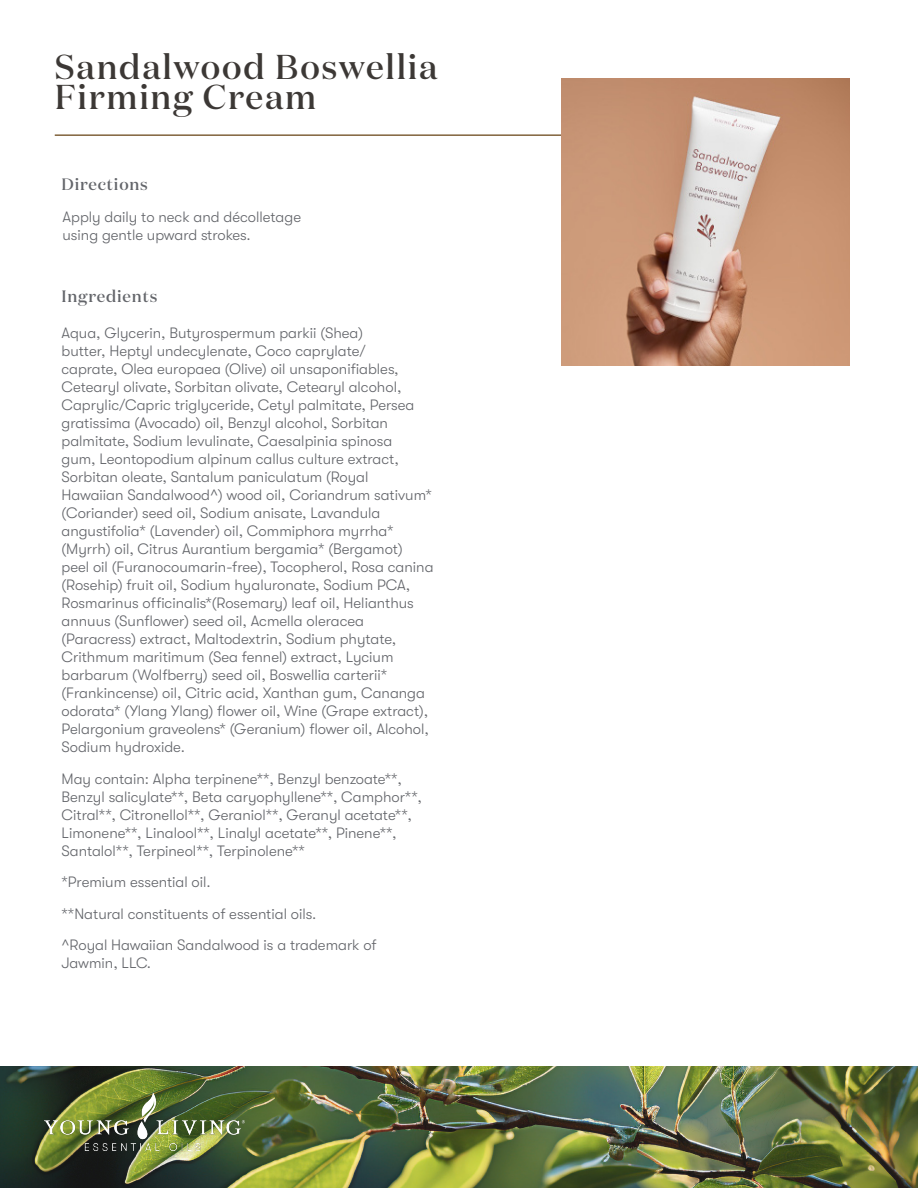
<style>
.page{position:relative;width:918px;height:1188px;background:#fff}
.page>*{position:absolute;margin:0;border:0;box-sizing:border-box;transform-origin:0 0}
.t1{font:500 34.5px/30px "Domaine Display";letter-spacing:.05em;color:#3c3835}
.t2{font:500 16.5px "Domaine Display";letter-spacing:.05em;color:#63656a}
.Bullets{font:300 15px/18px "GT Walsheim Pro";color:#63656a}
</style>
<div class="page">
<hr style="left:55px;top:134px;width:544px;height:2px;background:#80623b">
<img style="left:562px;top:78px;width:287px;height:288px">
<img style="left:0;top:1066px;width:918px;height:122px">
<img style="left:45px;top:1092px;width:200px;height:58px">
<p class="t1" style="left:55px;top:51px;width:384px">Sandalwood Boswellia<br>Firming Cream</p>
<p class="t2" style="left:62px;top:174px;width:88px">Directions</p>
<p class="Bullets" style="left:63px;top:208px;width:240px">Apply daily to neck and décolletage using gentle upward strokes.</p>
<p class="t2" style="left:62px;top:286px;width:97px">Ingredients</p>
<p class="Bullets" style="left:62px;top:324px;width:374px">Aqua, Glycerin, Butyrospermum parkii (Shea)<br>butter, Heptyl undecylenate, Coco caprylate/<br>caprate, Olea europaea (Olive) oil unsaponifiables, Cetearyl olivate, Sorbitan olivate, Cetearyl alcohol, Caprylic/Capric triglyceride, Cetyl palmitate, Persea gratissima (Avocado) oil, Benzyl alcohol, Sorbitan palmitate, Sodium levulinate, Caesalpinia spinosa<br>gum, Leontopodium alpinum callus culture extract, Sorbitan oleate, Santalum paniculatum (Royal Hawaiian Sandalwood^) wood oil, Coriandrum sativum* (Coriander) seed oil, Sodium anisate, Lavandula angustifolia* (Lavender) oil, Commiphora myrrha* (Myrrh) oil, Citrus Aurantium bergamia* (Bergamot) peel oil (Furanocoumarin-free), Tocopherol, Rosa canina (Rosehip) fruit oil, Sodium hyaluronate, Sodium PCA, Rosmarinus officinalis*(Rosemary) leaf oil, Helianthus annuus (Sunflower) seed oil, Acmella oleracea (Paracress) extract, Maltodextrin, Sodium phytate, Crithmum maritimum (Sea fennel) extract, Lycium barbarum (Wolfberry) seed oil, Boswellia carterii* (Frankincense) oil, Citric acid, Xanthan gum, Cananga odorata* (Ylang Ylang) flower oil, Wine (Grape extract), Pelargonium graveolens* (Geranium) flower oil, Alcohol, Sodium hydroxide.</p>
<p class="Bullets" style="left:62px;top:770px;width:362px">May contain: Alpha terpinene**, Benzyl benzoate**, Benzyl salicylate**, Beta caryophyllene**, Camphor**, Citral**, Citronellol**, Geraniol**, Geranyl acetate**, Limonene**, Linalool**, Linalyl acetate**, Pinene**, Santalol**, Terpineol**, Terpinolene**</p>
<p class="Bullets" style="left:62px;top:873px;width:151px">*Premium essential oil.</p>
<p class="Bullets" style="left:62px;top:905px;width:256px">**Natural constituents of essential oils.</p>
<p class="Bullets" style="left:62px;top:936px;width:317px">^Royal Hawaiian Sandalwood is a trademark of<br>Jawmin, LLC.</p>
</div>
